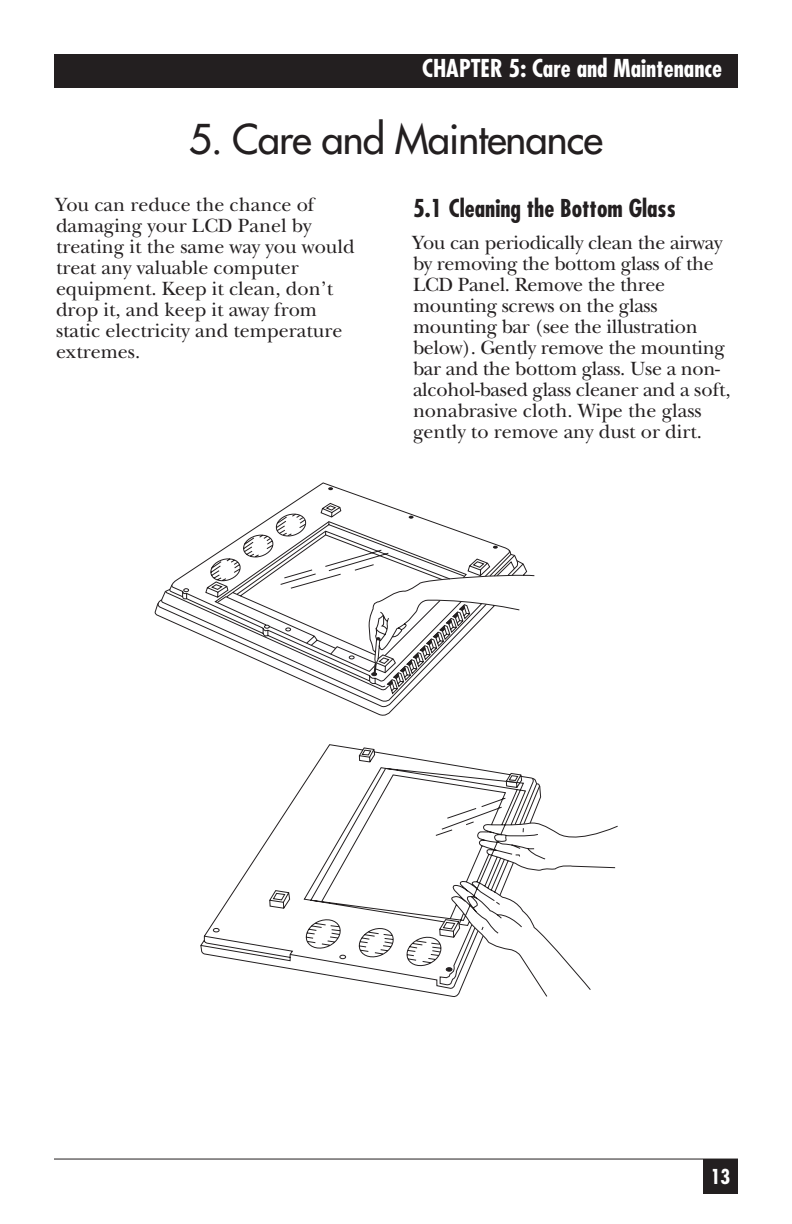
<style>
.page{position:relative;width:792px;height:1224px;background:#fff}
.page>*{position:absolute;margin:0;border:0;box-sizing:border-box;transform-origin:0 0}
.t1{font:40px "Futura";letter-spacing:-.025em;color:#231f20}
.t2{font:700 condensed 24px "Futura";color:#fff}
.t3{font:700 condensed 24px "Futura";color:#231f20}
.t4{font:20px/21px "New Baskerville";color:#231f20}
.t5{font:700 condensed 20px "Futura";color:#fff}
</style>
<div class="page">
<div style="left:54px;top:54px;width:684px;height:34px;background:#231f20"></div>
<div style="left:703px;top:1159px;width:35px;height:35px;background:#231f20"></div>
<hr style="left:54px;top:1159px;width:684px;height:1px;background:#231f20">
<svg style="left:157px;top:553px;width:251px;height:156px"></svg>
<svg style="left:216px;top:502px;width:309px;height:162px"></svg>
<svg style="left:493px;top:546px;width:5px;height:3px"></svg>
<svg style="left:409px;top:516px;width:5px;height:3px"></svg>
<svg style="left:328px;top:487px;width:5px;height:3px"></svg>
<svg style="left:371px;top:604px;width:100px;height:91px"></svg>
<svg style="left:542px;top:824px;width:76px;height:173px"></svg>
<svg style="left:200px;top:744px;width:342px;height:253px"></svg>
<svg style="left:446px;top:969px;width:6px;height:3px"></svg>
<svg style="left:304px;top:777px;width:237px;height:192px"></svg>
<p class="t2" style="left:422px;top:58px;width:301px">CHAPTER 5: Care and Maintenance</p>
<h1 class="t1" style="left:189px;top:119px;width:416px">5. Care and Maintenance</h1>
<p class="t4" style="left:56px;top:197px;width:300px">You can reduce the chance of damaging your LCD Panel by treating it the same way you would treat any valuable computer equipment. Keep it clean, don’t drop it, and keep it away from static electricity and temperature extremes.</p>
<p class="t3" style="left:413px;top:198px;width:264px">5.1 Cleaning the Bottom Glass</p>
<p class="t4" style="left:413px;top:235px;width:319px">You can periodically clean the airway by removing the bottom glass of the LCD Panel. Remove the three mounting screws on the glass mounting bar (see the illustration below). Gently remove the mounting bar and the bottom glass. Use a non&shy;alcohol-based glass cleaner and a soft, nonabrasive cloth. Wipe the glass gently to remove any dust or dirt.</p>
<p class="t5" style="left:711px;top:1168px;width:21px">13</p>
</div>
